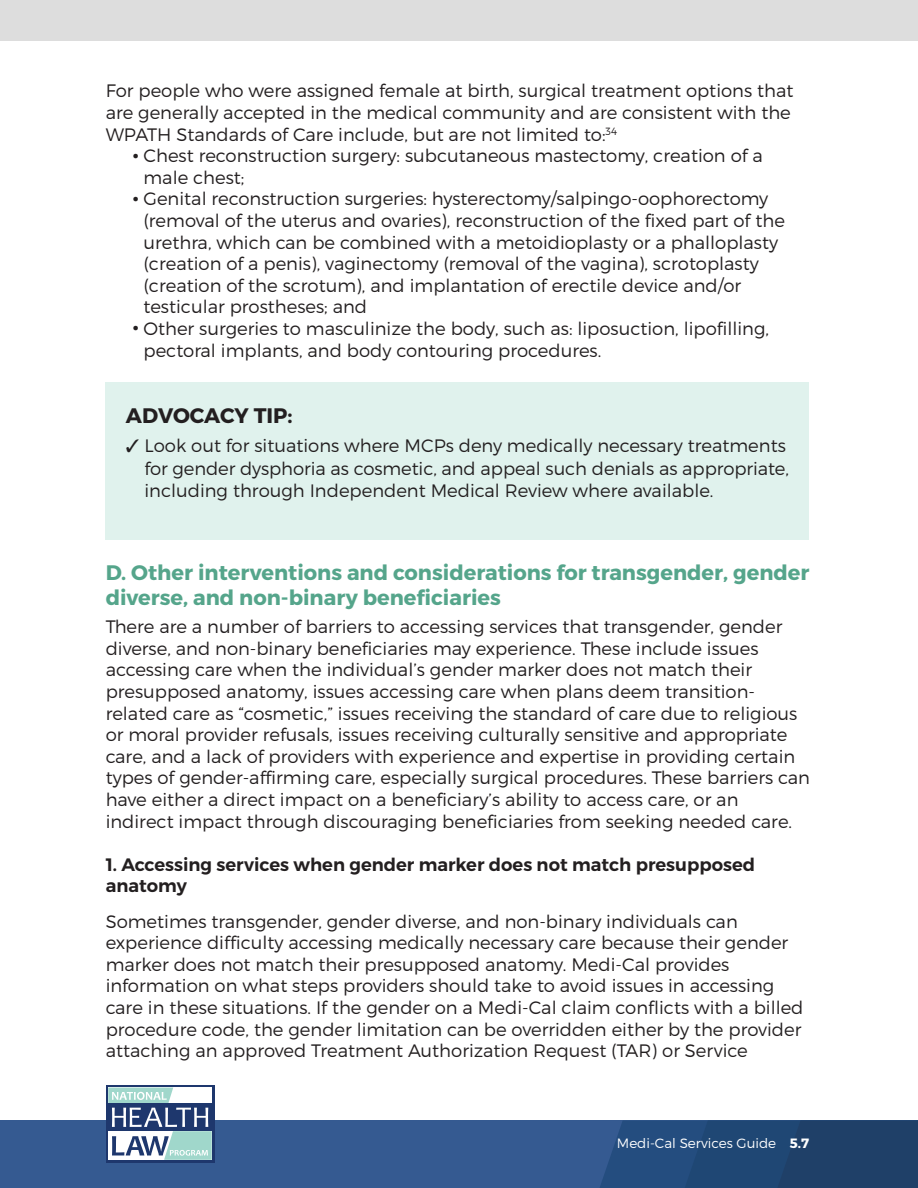
<style>
.page{position:relative;width:918px;height:1188px;background:#fff}
.page>*{position:absolute;margin:0;border:0;box-sizing:border-box;transform-origin:0 0}
.t1{font:700 21px/25.2px "Montserrat";color:#55a58b}
.t2{font:700 21px "Montserrat";color:#231f20}
.t3{font:300 18px/21.6px "Montserrat";color:#231f20}
.t4{font:600 18px/21.6px "Montserrat";color:#231f20}
.t5{font:300 13.5px "Montserrat";color:#fff}
.s1{font-weight:700}
</style>
<div class="page">
<div style="left:0;top:1120px;width:918px;height:68px;background:#355a91"></div>
<svg style="left:600px;top:1120px;width:318px;height:68px;background:#214673"></svg>
<svg style="left:106px;top:1085px;width:109px;height:78px"></svg>
<svg style="left:108px;top:1088px;width:104px;height:72px;background:#91a8ba"></svg>
<div style="left:0;top:0;width:918px;height:40px;background:#ddd"></div>
<div style="left:106px;top:382px;width:703px;height:158px;background:#e0f2ed"></div>
<p class="t3" style="left:106px;top:80px;width:689px">For people who were assigned female at birth, surgical treatment options that are generally accepted in the medical community and are consistent with the<br>WPATH Standards of Care include, but are not limited to:<sup>34</sup></p>
<p class="t3" style="left:144px;top:145px;width:621px;text-indent:-11px"><span class="s1">•</span> Chest reconstruction surgery: subcutaneous mastectomy, creation of a male chest;</p>
<p class="t3" style="left:144px;top:188px;width:643px;text-indent:-11px"><span class="s1">•</span> Genital reconstruction surgeries: hysterectomy/salpingo-oophorectomy (removal of the uterus and ovaries), reconstruction of the fixed part of the urethra, which can be combined with a metoidioplasty or a phalloplasty (creation of a penis), vaginectomy (removal of the vagina), scrotoplasty (creation of the scrotum), and implantation of erectile device and/or testicular prostheses; and</p>
<p class="t3" style="left:144px;top:317px;width:627px;text-indent:-11px"><span class="s1">•</span> Other surgeries to masculinize the body, such as: liposuction, lipofilling, pectoral implants, and body contouring procedures.</p>
<p class="t2" style="left:126px;top:402px;width:168px">ADVOCACY TIP:</p>
<p class="t3" style="left:144px;top:434px;width:646px;line-height:22.5px;text-indent:-19px">✓ Look out for situations where MCPs deny medically necessary treatments for gender dysphoria as cosmetic, and appeal such denials as appropriate, including through Independent Medical Review where available.</p>
<p class="t1" style="left:106px;top:560px;width:705px">D. Other interventions and considerations for transgender, gender diverse, and non-binary beneficiaries</p>
<p class="t3" style="left:106px;top:616px;width:706px">There are a number of barriers to accessing services that transgender, gender diverse, and non-binary beneficiaries may experience. These include issues accessing care when the individual’s gender marker does not match their presupposed anatomy, issues accessing care when plans deem transition&shy;related care as “cosmetic,” issues receiving the standard of care due to religious or moral provider refusals, issues receiving culturally sensitive and appropriate care, and a lack of providers with experience and expertise in providing certain types of gender-affirming care, especially surgical procedures. These barriers can have either a direct impact on a beneficiary’s ability to access care, or an indirect impact through discouraging beneficiaries from seeking needed care.</p>
<p class="t4" style="left:106px;top:854px;width:651px">1. Accessing services when gender marker does not match presupposed anatomy</p>
<p class="t3" style="left:106px;top:910px;width:699px">Sometimes transgender, gender diverse, and non-binary individuals can experience difficulty accessing medically necessary care because their gender marker does not match their presupposed anatomy. Medi-Cal provides information on what steps providers should take to avoid issues in accessing care in these situations. If the gender on a Medi-Cal claim conflicts with a billed procedure code, the gender limitation can be overridden either by the provider attaching an approved Treatment Authorization Request (TAR) or Service</p>
<p class="t5" style="left:617px;top:1135px;width:194px">Medi-Cal Services Guide <span class="s1">5.7</span></p>
</div>
